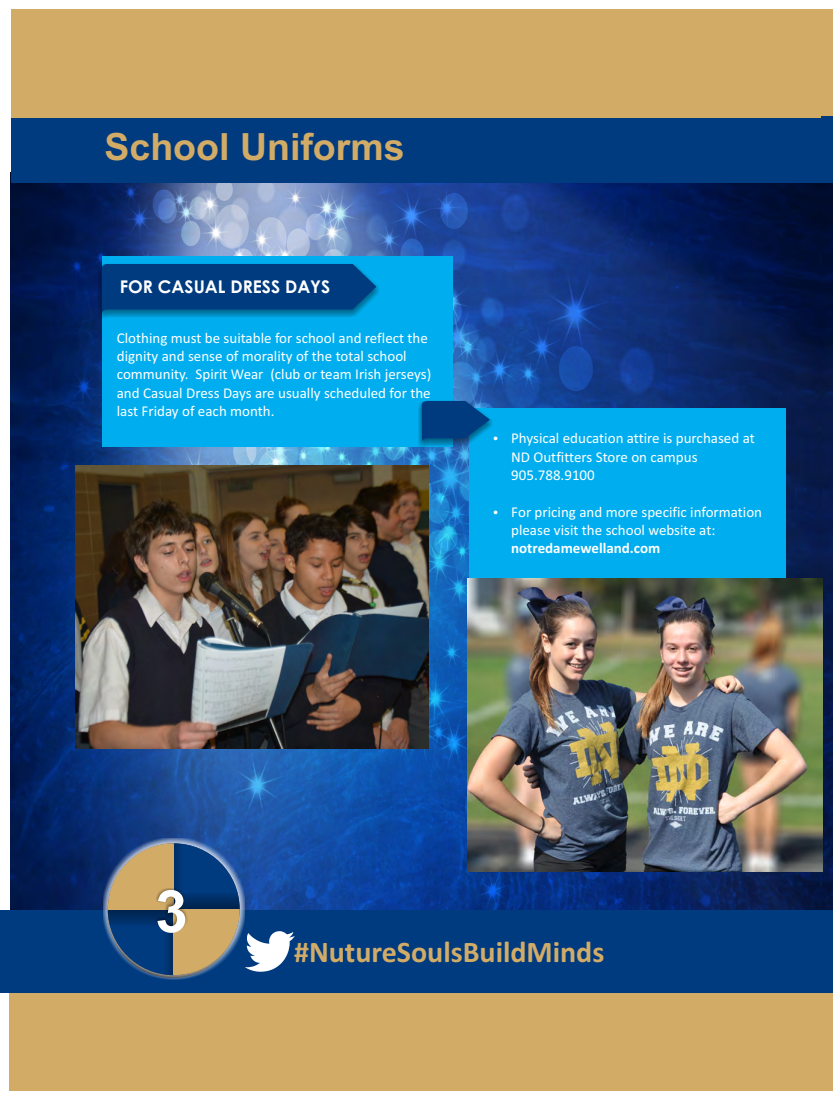
<style>
.page{position:relative;width:833px;height:1103px;background:#fff}
.page>*{position:absolute;margin:0;border:0;box-sizing:border-box;transform-origin:0 0}
.t1{font:700 58.5px "Arial";color:#fff}
.t2{font:700 37.5px "Arial";color:#d2ac67}
.t3{font:700 30px "Calibri";color:#d2ac67}
.t4{font:700 17.5px "Century Gothic";color:#fff}
.t5{font:15px/18.2px "Calibri";color:#fff}
.t6{font:700 15px "Calibri";color:#fff}
</style>
<div class="page">
<img style="left:821px;top:183px;width:11px;height:726px">
<img style="left:10px;top:172px;width:811px;height:737px">
<div style="left:10px;top:982px;width:822px;height:108px;background:#d2ac67"></div>
<div style="left:0;top:909px;width:832px;height:83px;background:#003b80"></div>
<img style="left:76px;top:465px;width:353px;height:283px">
<div style="left:11px;top:116px;width:810px;height:67px;background:#003b80"></div>
<div style="left:102px;top:256px;width:351px;height:191px;background:#00aeef"></div>
<div style="left:469px;top:408px;width:317px;height:170px;background:#00aeef"></div>
<div style="left:418px;top:401px;width:74px;height:47px;background:#231f20;opacity:.49"></div>
<div style="left:97px;top:264px;width:283px;height:58px;background:#231f20;opacity:.49"></div>
<svg style="left:101px;top:263px;width:275px;height:51px;background:#004688"></svg>
<img style="left:467px;top:578px;width:355px;height:293px">
<div style="left:103px;top:838px;width:141px;height:141px;background:#fff;opacity:.98"></div>
<svg style="left:107px;top:843px;width:132px;height:134px"></svg>
<svg style="left:245px;top:931px;width:50px;height:40px"></svg>
<div style="left:12px;top:9px;width:820px;height:109px;background:#d2ac67"></div>
<div style="left:821px;top:116px;width:11px;height:67px;background:#003b80"></div>
<svg style="left:421px;top:400px;width:76px;height:42px;background:#045699"></svg>
<h2 class="t2" style="left:104px;top:133px;width:302px">School Uniforms</h2>
<p class="t4" style="left:120px;top:280px;width:212px">FOR CASUAL DRESS DAYS</p>
<p class="t5" style="left:117px;top:330px;width:316px">Clothing must be suitable for school and reflect the dignity and sense of morality of the total school community. Spirit Wear (club or team Irish jerseys) and Casual Dress Days are usually scheduled for the last Friday of each month.</p>
<p class="t5" style="left:511px;top:430px;width:245px">Physical education attire is purchased at<br>ND Outfitters Store on campus<br>905.788.9100</p>
<p class="t5" style="left:511px;top:504px;width:252px">For pricing and more specific information please visit the school website at:</p>
<p class="t6" style="left:511px;top:542px;width:151px">notredamewelland.com</p>
<h1 class="t1" style="left:155px;top:889px;width:34px">3</h1>
<h3 class="t3" style="left:294px;top:939px;width:312px">#NutureSoulsBuildMinds</h3>
</div>
